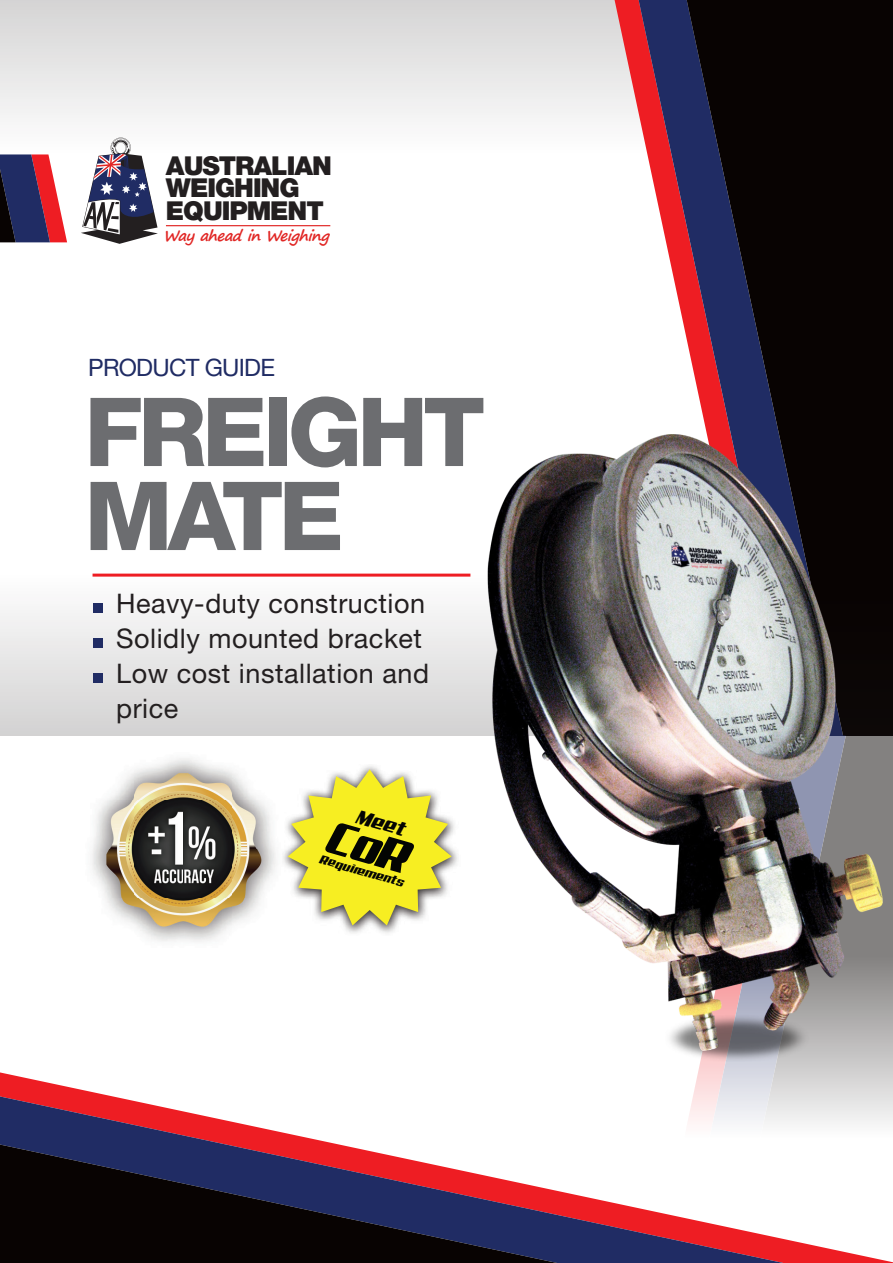
<style>
.page{position:relative;width:893px;height:1263px;background:#fff}
.page>*{position:absolute;margin:0;border:0;box-sizing:border-box;transform-origin:0 0}
.t1{font:800 95.4px "Helvetica Neue LT Std";letter-spacing:-.05em;color:#6c6d70}
.t2{font:27px "Helvetica Neue LT Std";letter-spacing:.02em;color:#231f20}
.t3{font:900 26.1px "Helvetica Neue LT Std";letter-spacing:-.04em;color:#231f20}
.t4{font:24px "Helvetica Neue LT Std";letter-spacing:-.03em;color:#202c64}
.t5{font:19.95px "Aero";color:#040503}
.t6{font:italic 700 14.85px "Segoe Print";color:#e12725}
.t7{font:12.3px "Aero";color:#040503}
</style>
<div class="page">
<svg style="left:0;top:0;width:615px;height:138px"></svg>
<svg style="left:615px;top:0;width:24px;height:118px"></svg>
<svg style="left:639px;top:0;width:48px;height:318px"></svg>
<svg style="left:687px;top:0;width:206px;height:318px;background:#0f0911"></svg>
<svg style="left:0;top:1072px;width:893px;height:191px"></svg>
<svg style="left:0;top:1096px;width:783px;height:167px"></svg>
<svg style="left:0;top:1144px;width:557px;height:119px;background:#3a2739"></svg>
<svg style="left:661px;top:1140px;width:26px;height:104px"></svg>
<svg style="left:687px;top:1140px;width:51px;height:104px"></svg>
<svg style="left:738px;top:1140px;width:155px;height:104px"></svg>
<svg style="left:0;top:154px;width:67px;height:88px;background:#724361"></svg>
<div style="left:0;top:410px;width:893px;height:326px;background:linear-gradient(to bottom,#fff,#ddd)"></div>
<hr style="left:93px;top:574px;width:377px;height:3px;background:#ee1d23">
<div style="left:93px;top:603px;width:9px;height:10px;background:#202c64"></div>
<div style="left:93px;top:638px;width:9px;height:10px;background:#202c64"></div>
<div style="left:93px;top:674px;width:9px;height:9px;background:#202c64"></div>
<hr style="left:166px;top:225px;width:164px;height:1px;background:#e12725">
<svg style="left:81px;top:138px;width:77px;height:106px"></svg>
<img style="left:92px;top:758px;width:184px;height:184px">
<img style="left:283px;top:766px;width:108px;height:167px">
<img style="left:391px;top:318px;width:502px;height:822px">
<svg style="left:288px;top:769px;width:164px;height:156px"></svg>
<p class="t3" style="left:166px;top:150px;width:167px">AUSTRALIAN</p>
<p class="t3" style="left:166px;top:173px;width:135px">WEIGHING</p>
<p class="t3" style="left:166px;top:195px;width:159px">EQUIPMENT</p>
<p class="t6" style="left:164px;top:222px;width:167px">WayaheadinWeig hing</p>
<p class="t4" style="left:88px;top:353px;width:188px">PRODUCT GUIDE</p>
<p class="t1" style="left:84px;top:375px;width:402px">FREIGHT</p>
<p class="t1" style="left:84px;top:459px;width:261px">MATE</p>
<p class="t2" style="left:116px;top:587px;width:310px">Heavy-duty construction</p>
<p class="t2" style="left:116px;top:622px;width:307px">Solidly mounted bracket</p>
<p class="t2" style="left:116px;top:657px;width:314px">Low cost installation and</p>
<p class="t2" style="left:116px;top:693px;width:64px">price</p>
<p class="t5" style="left:360px;top:805px;width:52px;rotate:16deg">Meet</p>
<p class="t7" style="left:322px;top:852px;width:43px;rotate:16deg">Requir</p>
<p class="t7" style="left:360px;top:863px;width:50px;rotate:16deg">ements</p>
</div>
